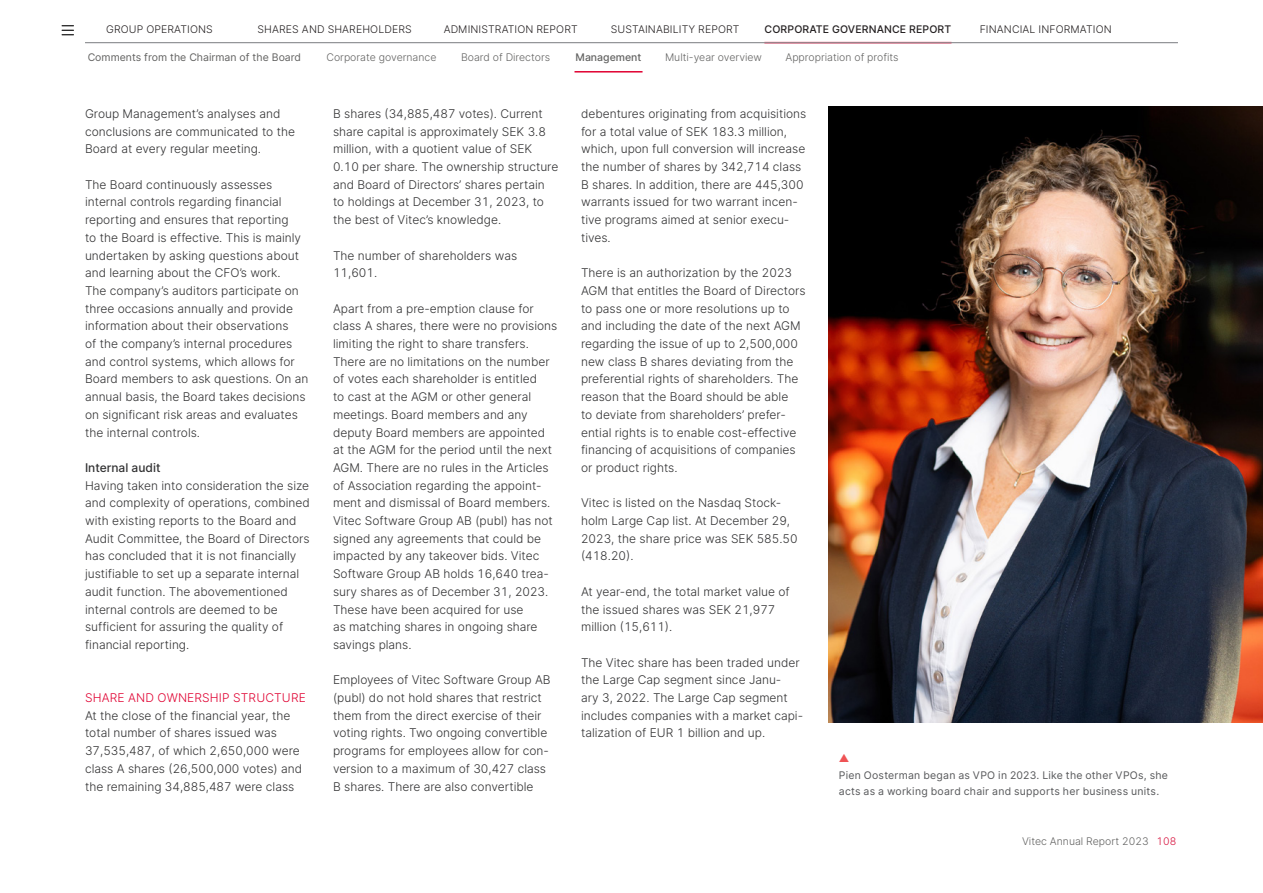
<style>
.page{position:relative;width:1263px;height:893px;background:#fff}
.page>*{position:absolute;margin:0;border:0;box-sizing:border-box;transform-origin:0 0}
.Bread{font:300 12px/17.7px "Inter";color:#313132}
.t1{font:300 12px "Inter";letter-spacing:.01em;color:#e00031}
.t2{font:500 12px "Inter";color:#313132}
.Bildtext{font:10.5px/16.5px "Inter";letter-spacing:.025em;color:#57585a}
.t3{font:300 10.5px "Inter";color:#626261}
.t4{font:300 10.5px "Inter";letter-spacing:.01em;color:#231f20}
.t5{font:10.5px "Inter";color:#626261}
.t6{font:500 10.5px "Inter";letter-spacing:.01em;color:#231f20}
.t7{font:500 10.5px "Inter";color:#626261}
.Bildtext-2{font:10.5px "Inter";color:#ef5355}
.s1{color:#d7123e}
</style>
<div class="page">
<svg style="left:62px;top:25px;width:12px;height:10px"></svg>
<hr style="left:574px;top:71px;width:68px;height:2px;background:#e00031">
<hr style="left:85px;top:42px;width:1093px;height:1px;background:#939598">
<img style="left:828px;top:106px;width:435px;height:616px">
<p class="t4" style="left:106px;top:21px;width:108px">GROUP OPERATIONS</p>
<p class="t4" style="left:258px;top:21px;width:156px">SHARES AND SHAREHOLDERS</p>
<p class="t4" style="left:444px;top:21px;width:136px">ADMINISTRATION REPORT</p>
<p class="t4" style="left:611px;top:21px;width:130px">SUSTAINABILITY REPORT</p>
<p class="t6" style="left:765px;top:21px;width:188px">CORPORATE GOVERNANCE REPORT</p>
<p class="t4" style="left:980px;top:21px;width:134px">FINANCIAL INFORMATION</p>
<p class="t5" style="left:88px;top:50px;width:215px">Comments from the Chairman of the Board</p>
<p class="t3" style="left:326px;top:50px;width:112px">Corporate governance</p>
<p class="t3" style="left:461px;top:50px;width:91px">Board of Directors</p>
<p class="t7" style="left:576px;top:50px;width:67px">Management</p>
<p class="t3" style="left:665px;top:50px;width:99px">Multi-year overview</p>
<p class="t3" style="left:785px;top:50px;width:115px">Appropriation of profits</p>
<p class="Bread" style="left:85px;top:105px;width:212px">Group Management’s analyses and conclusions are communicated to the<br>Board at every regular meeting.</p>
<p class="Bread" style="left:85px;top:175px;width:225px">The Board continuously assesses internal controls regarding financial reporting and ensures that reporting<br>to the Board is effective. This is mainly undertaken by asking questions about and learning about the CFO’s work.<br>The company’s auditors participate on three occasions annually and provide information about their observations<br>of the company’s internal procedures and control systems, which allows for Board members to ask questions. On an annual basis, the Board takes decisions on significant risk areas and evaluates the internal controls.</p>
<h4 class="t2" style="left:85px;top:459px;width:77px">Internal audit</h4>
<p class="Bread" style="left:85px;top:476px;width:226px">Having taken into consideration the size and complexity of operations, combined with existing reports to the Board and Audit Committee, the Board of Directors has concluded that it is not financially justifiable to set up a separate internal audit function. The abovementioned internal controls are deemed to be sufficient for assuring the quality of financial reporting.</p>
<h3 class="t1" style="left:85px;top:689px;width:222px">SHARE AND OWNERSHIP STRUCTURE</h3>
<p class="Bread" style="left:85px;top:706px;width:219px">At the close of the financial year, the total number of shares issued was 37,535,487, of which 2,650,000 were class A shares (26,500,000 votes) and the remaining 34,885,487 were class</p>
<p class="Bread" style="left:333px;top:105px;width:227px">B shares (34,885,487 votes). Current share capital is approximately SEK 3.8 million, with a quotient value of SEK 0.10 per share. The ownership structure and Board of Directors’ shares pertain to holdings at December 31, 2023, to the best of Vitec’s knowledge.</p>
<p class="Bread" style="left:333px;top:246px;width:186px">The number of shareholders was<br>11,601.</p>
<p class="Bread" style="left:333px;top:299px;width:226px">Apart from a pre-emption clause for class A shares, there were no provisions limiting the right to share transfers.<br>There are no limitations on the number of votes each shareholder is entitled<br>to cast at the AGM or other general meetings. Board members and any deputy Board members are appointed at the AGM for the period until the next AGM. There are no rules in the Articles of Association regarding the appoint&shy;ment and dismissal of Board members.<br>Vitec Software Group AB (publ) has not signed any agreements that could be impacted by any takeover bids. Vitec Software Group AB holds 16,640 trea&shy;sury shares as of December 31, 2023.<br>These have been acquired for use<br>as matching shares in ongoing share savings plans.</p>
<p class="Bread" style="left:333px;top:671px;width:219px">Employees of Vitec Software Group AB (publ) do not hold shares that restrict them from the direct exercise of their voting rights. Two ongoing convertible programs for employees allow for con&shy;version to a maximum of 30,427 class B shares. There are also convertible</p>
<p class="Bread" style="left:581px;top:105px;width:227px">debentures originating from acquisitions for a total value of SEK 183.3 million, which, upon full conversion will increase the number of shares by 342,714 class B shares. In addition, there are 445,300 warrants issued for two warrant incen&shy;tive programs aimed at senior execu&shy;tives.</p>
<p class="Bread" style="left:581px;top:264px;width:226px">There is an authorization by the 2023<br>AGM that entitles the Board of Directors to pass one or more resolutions up to and including the date of the next AGM regarding the issue of up to 2,500,000 new class B shares deviating from the preferential rights of shareholders. The reason that the Board should be able<br>to deviate from shareholders’ prefer&shy;ential rights is to enable cost-effective financing of acquisitions of companies or product rights.</p>
<p class="Bread" style="left:581px;top:494px;width:218px">Vitec is listed on the Nasdaq Stock&shy;holm Large Cap list. At December 29,<br>2023, the share price was SEK 585.50 (418.20).</p>
<p class="Bread" style="left:581px;top:582px;width:210px">At year-end, the total market value of the issued shares was SEK 21,977 million (15,611).</p>
<p class="Bread" style="left:581px;top:653px;width:224px">The Vitec share has been traded under the Large Cap segment since Janu-<br>ary 3, 2022. The Large Cap segment includes companies with a market capi&shy;talization of EUR 1 billion and up.</p>
<p class="Bildtext-2" style="left:839px;top:751px;width:12px">▲</p>
<p class="Bildtext" style="left:839px;top:766px;width:331px">Pien Oosterman began as VPO in 2023. Like the other VPOs, she acts as a working board chair and supports her business units.</p>
<p class="t3" style="left:1022px;top:833px;width:156px">Vitec Annual Report 2023 <span class="s1">108</span></p>
</div>
